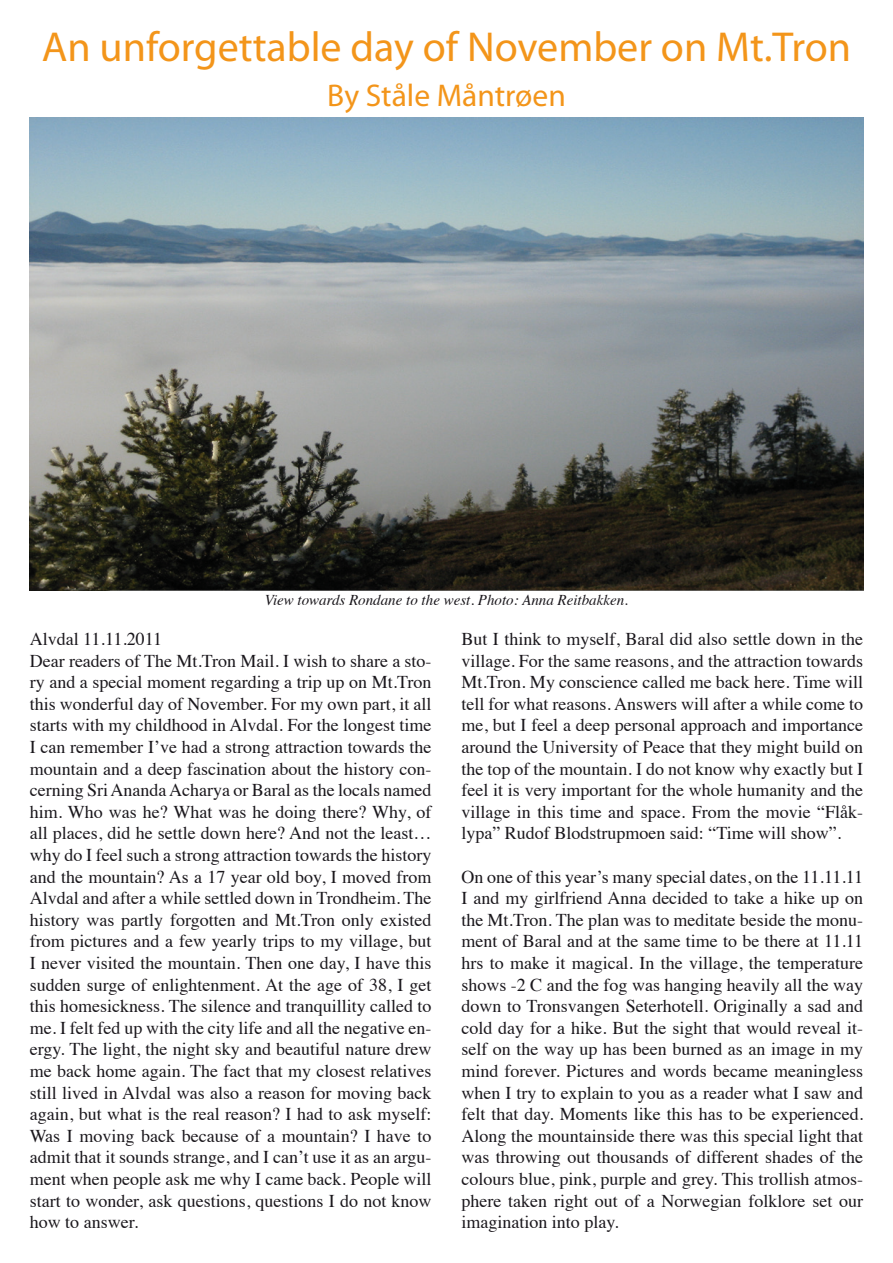
<style>
.page{position:relative;width:893px;height:1263px;background:#fff}
.page>*{position:absolute;margin:0;border:0;box-sizing:border-box;transform-origin:0 0}
.t1{font:42px "Myriad Pro";color:#f3951a}
.t2{font:31.5px "Myriad Pro";color:#f3951a}
.t3{font:18px/21.6px "Times";color:#1a171c;text-align:justify}
.t4{font:italic 15px "Times";color:#1a171c}
</style>
<div class="page">
<img style="left:30px;top:118px;width:833px;height:472px">
<h1 class="t1" style="left:42px;top:21px;width:811px">An unforgettable day of November on Mt.Tron</h1>
<h2 class="t2" style="left:327px;top:76px;width:240px">By Ståle Måntrøen</h2>
<p class="t4" style="left:265px;top:587px;width:365px">View towards Rondane to the west. Photo: Anna Reitbakken.</p>
<p class="t3" style="left:30px;top:627px;width:403px;text-align:left">Alvdal 11.11.2011<br>Dear readers of The Mt.Tron Mail. I wish to share a sto&shy;ry and a special moment regarding a trip up on Mt.Tron this wonderful day of November. For my own part, it all starts with my childhood in Alvdal. For the longest time I can remember I’ve had a strong attraction towards the mountain and a deep fascination about the history con&shy;cerning Sri Ananda Acharya or Baral as the locals named him. Who was he? What was he doing there? Why, of all places, did he settle down here? And not the least… why do I feel such a strong attraction towards the history and the mountain? As a 17 year old boy, I moved from Alvdal and after a while settled down in Trondheim. The history was partly forgotten and Mt.Tron only existed from pictures and a few yearly trips to my village, but I never visited the mountain. Then one day, I have this sudden surge of enlightenment. At the age of 38, I get this homesickness. The silence and tranquillity called to me. I felt fed up with the city life and all the negative en&shy;ergy. The light, the night sky and beautiful nature drew me back home again. The fact that my closest relatives still lived in Alvdal was also a reason for moving back again, but what is the real reason? I had to ask myself:<br>Was I moving back because of a mountain? I have to admit that it sounds strange, and I can’t use it as an argu&shy;ment when people ask me why I came back. People will start to wonder, ask questions, questions I do not know how to answer.</p>
<p class="t3" style="left:461px;top:627px;width:403px">But I think to myself, Baral did also settle down in the village. For the same reasons, and the attraction towards Mt.Tron. My conscience called me back here. Time will tell for what reasons. Answers will after a while come to me, but I feel a deep personal approach and importance around the University of Peace that they might build on the top of the mountain. I do not know why exactly but I feel it is very important for the whole humanity and the village in this time and space. From the movie “Flåk&shy;lypa” Rudof Blodstrupmoen said: “Time will show”.</p>
<p class="t3" style="left:461px;top:864px;width:403px">On one of this year’s many special dates, on the 11.11.11<br>I and my girlfriend Anna decided to take a hike up on the Mt.Tron. The plan was to meditate beside the monu&shy;ment of Baral and at the same time to be there at 11.11 hrs to make it magical. In the village, the temperature shows -2 C and the fog was hanging heavily all the way down to Tronsvangen Seterhotell. Originally a sad and cold day for a hike. But the sight that would reveal it&shy;self on the way up has been burned as an image in my mind forever. Pictures and words became meaningless when I try to explain to you as a reader what I saw and felt that day. Moments like this has to be experienced.<br>Along the mountainside there was this special light that was throwing out thousands of different shades of the colours blue, pink, purple and grey. This trollish atmos&shy;phere taken right out of a Norwegian folklore set our imagination into play.</p>
</div>
